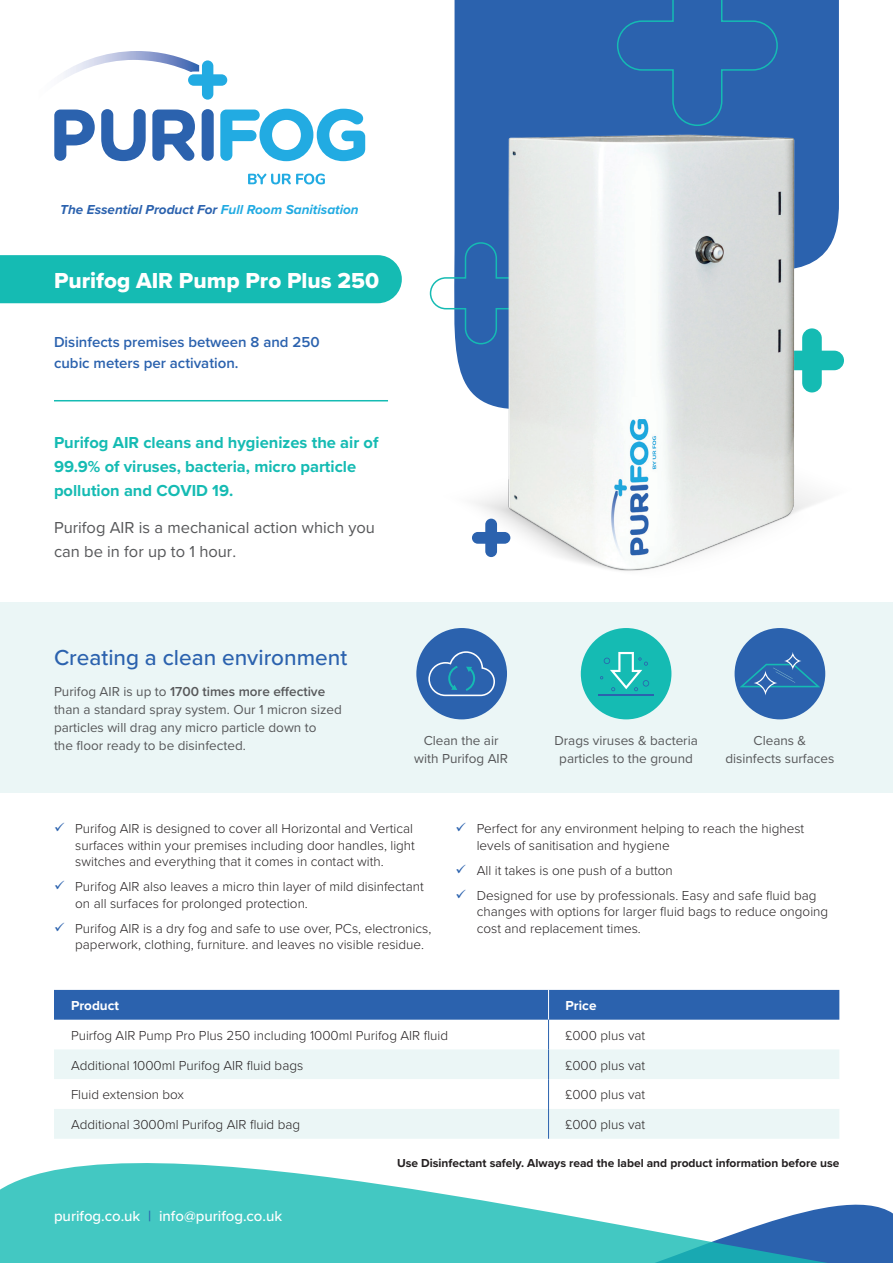
<style>
.page{position:relative;width:893px;height:1263px;background:#fff}
.page>*{position:absolute;margin:0;border:0;box-sizing:border-box;transform-origin:0 0}
.t1{font:500 22.5px "Proxima Nova";color:#2b62ae}
.t2{font:22.5px "Proxima Nova Extrabld";color:#fff}
.t3{font:700 16.5px/24px "Proxima Nova";color:#15bbb3}
.t4{font:16.5px/23.7px "Proxima Nova";color:#57585a}
.t5{font:600 15px/21px "Proxima Nova";color:#2b62ae}
.t6{font:500 15px "Proxima Nova";color:#fff}
.t7{font:300 13.5px/16.5px "Proxima Nova";color:#231f20}
.t8{font:13.5px/18px "Proxima Nova";color:#57585a;text-align:center}
.t9{font:italic 700 13.5px "Proxima Nova";color:#2b62ae}
.t10{font:700 13.5px "Proxima Nova";color:#fff}
.t11{font:700 12px "Proxima Nova";color:#231f20}
.s1{color:#22abe2}
.s2{font-weight:600}
.s3{color:#2b62ae}
</style>
<div class="page">
<svg style="left:0;top:1163px;width:893px;height:100px;fill:#43c8c2"></svg>
<div style="left:0;top:602px;width:893px;height:191px;background:#ebf6f6"></div>
<div style="left:454px;top:0;width:385px;height:117px;background:#2b62ae"></div>
<div style="left:616px;top:0;width:163px;height:117px;background:#2b62ae"></div>
<img style="left:429px;top:117px;width:415px;height:454px">
<div style="left:416px;top:628px;width:91px;height:91px;background:#2b62ae;border-radius:50%"></div>
<svg style="left:428px;top:651px;width:67px;height:45px"></svg>
<div style="left:581px;top:628px;width:90px;height:91px;background:#15bbb3;border-radius:50%"></div>
<hr style="left:599px;top:694px;width:55px;height:1px;background:#2b62ae">
<svg style="left:600px;top:652px;width:49px;height:39px"></svg>
<div style="left:735px;top:628px;width:90px;height:91px;background:#2b62ae;border-radius:50%"></div>
<svg style="left:739px;top:652px;width:81px;height:43px"></svg>
<div style="left:54px;top:1049px;width:785px;height:90px;background:#ebf6f6"></div>
<svg style="left:54px;top:1079px;width:785px;height:30px"></svg>
<svg style="left:54px;top:990px;width:785px;height:59px"></svg>
<hr style="left:548px;top:1049px;width:1px;height:30px;background:#2b62ae">
<hr style="left:548px;top:1079px;width:1px;height:30px;background:#2b62ae">
<hr style="left:548px;top:1109px;width:1px;height:30px;background:#2b62ae">
<svg style="left:472px;top:519px;width:38px;height:38px"></svg>
<svg style="left:199px;top:60px;width:28px;height:40px"></svg>
<img style="left:58px;top:51px;width:141px;height:59px">
<svg style="left:54px;top:110px;width:41px;height:51px"></svg>
<svg style="left:101px;top:109px;width:45px;height:52px"></svg>
<svg style="left:152px;top:110px;width:43px;height:51px"></svg>
<div style="left:202px;top:109px;width:12px;height:52px;background:#2b62ae;border-radius:6px"></div>
<svg style="left:220px;top:109px;width:145px;height:52px"></svg>
<svg style="left:248px;top:174px;width:77px;height:10px"></svg>
<div style="left:0;top:255px;width:402px;height:48px;background:#15bbb3"></div>
<hr style="left:54px;top:400px;width:334px;height:1px;background:#15bbb3">
<p class="t9" style="left:60px;top:200px;width:300px">The Essential Product For <span class="s1">Full Room Sanitisation</span></p>
<h1 class="t2" style="left:54px;top:263px;width:327px">Purifog AIR Pump Pro Plus 250</h1>
<p class="t5" style="left:54px;top:331px;width:267px">Disinfects premises between 8 and 250 cubic meters per activation.</p>
<p class="t3" style="left:54px;top:430px;width:326px">Purifog AIR cleans and hygienizes the air of<br>99.9% of viruses, bacteria, micro particle pollution and COVID 19.</p>
<p class="t4" style="left:54px;top:515px;width:322px">Purifog AIR is a mechanical action which you can be in for up to 1 hour.</p>
<h1 class="t1" style="left:54px;top:640px;width:295px">Creating a clean environment</h1>
<p class="t8" style="left:54px;top:681px;width:289px;text-align:left">Purifog AIR is up to <span class="s2">1700 times more effective </span>than a standard spray system. Our 1 micron sized particles will drag any micro particle down to<br>the floor ready to be disinfected.</p>
<p class="t8" style="left:414px;top:730px;width:95px">Clean the air with Purifog AIR</p>
<p class="t8" style="left:725px;top:730px;width:111px">Cleans &amp; disinfects surfaces</p>
<p class="t8" style="left:554px;top:730px;width:145px">Drags viruses &amp; bacteria particles to the ground</p>
<p class="t7" style="left:75px;top:820px;width:341px;text-indent:-21px"><span class="s3">✓</span> Purifog AIR is designed to cover all Horizontal and Vertical surfaces within your premises including door handles, light switches and everything that it comes in contact with.</p>
<p class="t7" style="left:75px;top:878px;width:350px;text-indent:-21px"><span class="s3">✓</span> Purifog AIR also leaves a micro thin layer of mild disinfectant on all surfaces for prolonged protection.</p>
<p class="t7" style="left:75px;top:919px;width:357px;text-indent:-21px"><span class="s3">✓</span> Purifog AIR is a dry fog and safe to use over, PCs, electronics, paperwork, clothing, furniture. and leaves no visible residue.</p>
<p class="t7" style="left:477px;top:820px;width:329px;text-indent:-21px"><span class="s3">✓</span> Perfect for any environment helping to reach the highest levels of sanitisation and hygiene</p>
<p class="t7" style="left:455px;top:861px;width:219px"><span class="s3">✓</span> All it takes is one push of a button</p>
<p class="t7" style="left:477px;top:886px;width:353px;text-indent:-21px"><span class="s3">✓</span> Designed for use by professionals. Easy and safe fluid bag changes with options for larger fluid bags to reduce ongoing cost and replacement times.</p>
<p class="t10" style="left:71px;top:995px;width:50px">Product</p>
<p class="t10" style="left:566px;top:995px;width:32px">Price</p>
<p class="t7" style="left:71px;top:1026px;width:379px">Puirfog AIR Pump Pro Plus 250 including 1000ml Purifog AIR fluid</p>
<p class="t7" style="left:566px;top:1026px;width:81px">£000 plus vat</p>
<p class="t7" style="left:71px;top:1056px;width:234px">Additional 1000ml Purifog AIR fluid bags</p>
<p class="t7" style="left:566px;top:1056px;width:81px">£000 plus vat</p>
<p class="t7" style="left:71px;top:1086px;width:114px">Fluid extension box</p>
<p class="t7" style="left:566px;top:1086px;width:81px">£000 plus vat</p>
<p class="t7" style="left:71px;top:1116px;width:231px">Additional 3000ml Purifog AIR fluid bag</p>
<p class="t7" style="left:566px;top:1116px;width:81px">£000 plus vat</p>
<p class="t6" style="left:54px;top:1204px;width:230px">purifog.co.uk <span class="s3">|</span> info@purifog.co.uk</p>
<p class="t11" style="left:397px;top:1154px;width:444px">Use Disinfectant safely. Always read the label and product information before use</p>
</div>
